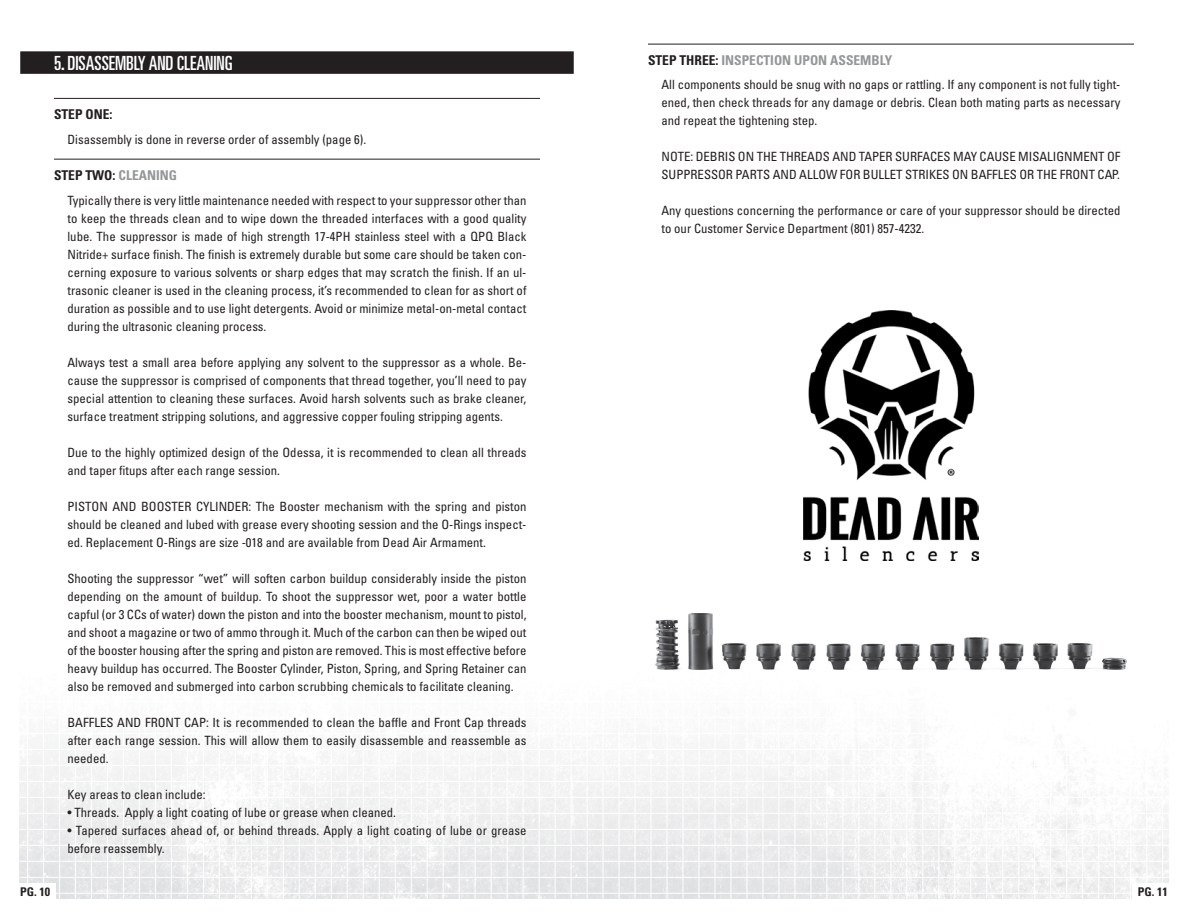
<style>
.page{position:relative;width:1188px;height:918px;background:#fff}
.page>*{position:absolute;margin:0;border:0;box-sizing:border-box;transform-origin:0 0}
.t1{font:ultra-condensed 19.5px "Univers";color:#fff}
.Bold_sub_heads{font:700 condensed 13.5px "Univers";color:#949698}
.Bold_sub_heads-2{font:700 condensed 13.5px "Univers";color:#231f20}
.Copy{font:condensed 12.75px/18px "Univers";color:#231f20;text-align:justify}
.t2{font:700 condensed 12px "Univers";color:#231f20}
.s1{color:#949698}
.s2{color:#231f20}
</style>
<div class="page">
<img style="left:19px;top:43px;width:1150px;height:856px">
<div style="left:0;top:884px;width:55px;height:17px;background:#fff"></div>
<div style="left:1133px;top:884px;width:55px;height:17px;background:#fff"></div>
<div style="left:20px;top:51px;width:554px;height:23px;background:#231f20"></div>
<hr style="left:54px;top:98px;width:486px;height:1px;background:#231f20">
<hr style="left:54px;top:159px;width:486px;height:1px;background:#231f20">
<hr style="left:648px;top:44px;width:486px;height:1px;background:#231f20">
<img style="left:655px;top:614px;width:471px;height:55px">
<img style="left:803px;top:310px;width:176px;height:251px">
<p class="t1" style="left:54px;top:52px;width:180px">5. DISASSEMBLY AND CLEANING</p>
<p class="Bold_sub_heads-2" style="left:54px;top:106px;width:60px">STEP ONE:</p>
<p class="Copy" style="left:68px;top:130px;width:300px">Disassembly is done in reverse order of assembly (page 6).</p>
<p class="Bold_sub_heads-2" style="left:54px;top:167px;width:125px">STEP TWO: <span class="s1">CLEANING</span></p>
<p class="Copy" style="left:68px;top:191px;width:461px">Typically there is very little maintenance needed with respect to your suppressor other than to keep the threads clean and to wipe down the threaded interfaces with a good quality lube. The suppressor is made of high strength 17-4PH stainless steel with a QPQ Black Nitride+ surface finish. The finish is extremely durable but some care should be taken con&shy;cerning exposure to various solvents or sharp edges that may scratch the finish. If an ul&shy;trasonic cleaner is used in the cleaning process, it’s recommended to clean for as short of duration as possible and to use light detergents. Avoid or minimize metal-on-metal contact during the ultrasonic cleaning process.</p>
<p class="Copy" style="left:68px;top:353px;width:461px">Always test a small area before applying any solvent to the suppressor as a whole. Be&shy;cause the suppressor is comprised of components that thread together, you’ll need to pay special attention to cleaning these surfaces. Avoid harsh solvents such as brake cleaner, surface treatment stripping solutions, and aggressive copper fouling stripping agents.</p>
<p class="Copy" style="left:68px;top:443px;width:461px">Due to the highly optimized design of the Odessa, it is recommended to clean all threads and taper fitups after each range session.</p>
<p class="Copy" style="left:68px;top:497px;width:461px">PISTON AND BOOSTER CYLINDER: The Booster mechanism with the spring and piston should be cleaned and lubed with grease every shooting session and the O-Rings inspect&shy;ed. Replacement O-Rings are size -018 and are available from Dead Air Armament.</p>
<p class="Copy" style="left:68px;top:569px;width:461px">Shooting the suppressor “wet” will soften carbon buildup considerably inside the piston depending on the amount of buildup. To shoot the suppressor wet, poor a water bottle capful (or 3 CCs of water) down the piston and into the booster mechanism, mount to pistol, and shoot a magazine or two of ammo through it. Much of the carbon can then be wiped out of the booster housing after the spring and piston are removed. This is most effective before heavy buildup has occurred. The Booster Cylinder, Piston, Spring, and Spring Retainer can also be removed and submerged into carbon scrubbing chemicals to facilitate cleaning.</p>
<p class="Copy" style="left:68px;top:713px;width:461px">BAFFLES AND FRONT CAP: It is recommended to clean the baffle and Front Cap threads after each range session. This will allow them to easily disassemble and reassemble as needed.</p>
<p class="Copy" style="left:68px;top:785px;width:140px">Key areas to clean include:</p>
<p class="Copy" style="left:68px;top:803px;width:330px">• Threads. Apply a light coating of lube or grease when cleaned.</p>
<p class="Copy" style="left:68px;top:821px;width:461px">• Tapered surfaces ahead of, or behind threads. Apply a light coating of lube or grease before reassembly.</p>
<p class="Bold_sub_heads" style="left:648px;top:52px;width:246px"><span class="s2">STEP THREE:</span> INSPECTION UPON ASSEMBLY</p>
<p class="Copy" style="left:662px;top:76px;width:461px">All components should be snug with no gaps or rattling. If any component is not fully tight&shy;ened, then check threads for any damage or debris. Clean both mating parts as necessary and repeat the tightening step.</p>
<p class="Copy" style="left:662px;top:148px;width:461px">NOTE: DEBRIS ON THE THREADS AND TAPER SURFACES MAY CAUSE MISALIGNMENT OF<br>SUPPRESSOR PARTS AND ALLOW FOR BULLET STRIKES ON BAFFLES OR THE FRONT CAP.</p>
<p class="Copy" style="left:662px;top:202px;width:461px">Any questions concerning the performance or care of your suppressor should be directed to our Customer Service Department (801) 857-4232.</p>
<p class="t2" style="left:20px;top:885px;width:31px">PG. 10</p>
<p class="t2" style="left:1138px;top:885px;width:31px">PG. 11</p>
</div>
